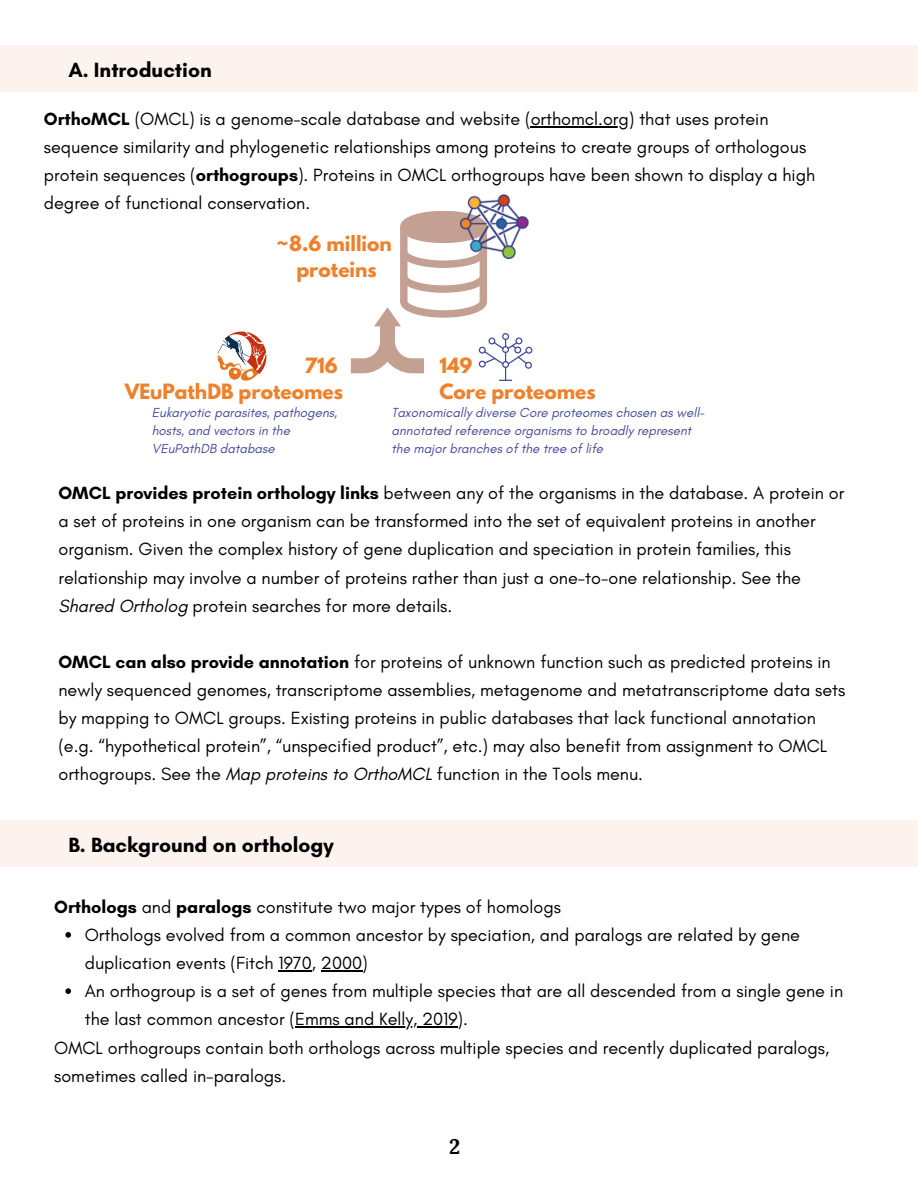
<style>
.page{position:relative;width:918px;height:1188px;background:#fff}
.page>*{position:absolute;margin:0;border:0;box-sizing:border-box;transform-origin:0 0}
.t1{font:700 21px "Glacial Indifference";color:#000}
.t2{font:700 21px "Lora";color:#000}
.t3{font:700 18.75px/26px "League Spartan";color:#ef812c;text-align:center}
.t4{font:18px/28.2px "Glacial Indifference";color:#000}
.t5{font:italic 13.35px/18px "Glacial Indifference";color:#424a99}
.s1{font-weight:700}
.s2{font-style:italic}
</style>
<div class="page">
<div style="left:0;top:45px;width:918px;height:47px;background:#fcf2ee"></div>
<hr style="left:531px;top:126px;width:98px;height:1px;background:#000">
<img style="left:467px;top:194px;width:47px;height:17px">
<img style="left:217px;top:331px;width:49px;height:49px">
<svg style="left:351px;top:211px;width:181px;height:170px"></svg>
<svg style="left:65px;top:932px;width:6px;height:6px"></svg>
<hr style="left:279px;top:970px;width:33px;height:1px;background:#000">
<hr style="left:321px;top:970px;width:41px;height:1px;background:#000">
<svg style="left:65px;top:988px;width:6px;height:6px"></svg>
<hr style="left:295px;top:1027px;width:163px;height:1px;background:#000">
<div style="left:0;top:820px;width:918px;height:47px;background:#fcf2ee"></div>
<p class="t1" style="left:68px;top:57px;width:145px">A. Introduction</p>
<h1 class="t4" style="left:44px;top:104px;width:726px"><span class="s1">OrthoMCL</span> (OMCL) is a genome-scale database and website (orthomcl.org) that uses protein</h1>
<h2 class="t4" style="left:44px;top:133px;width:773px">sequence similarity and phylogenetic relationships among proteins to create groups of orthologous protein sequences (<span class="s1">orthogroups</span>). Proteins in OMCL orthogroups have been shown to display a high degree of functional conservation.</h2>
<p class="t3" style="left:276px;top:233px;width:117px">~8.6 million proteins</p>
<p class="t3" style="left:125px;top:355px;width:220px;text-align:right">716<br>VEuPathDB proteomes</p>
<h1 class="t3" style="left:439px;top:355px;width:158px;text-align:left">149<br>Core proteomes</h1>
<h1 class="t5" style="left:152px;top:403px;width:187px">Eukaryotic parasites, pathogens, hosts, and vectors in the<br>VEuPathDB database</h1>
<p class="t4" style="left:58px;top:479px;width:787px"><span class="s1">OMCL provides protein orthology links</span> between any of the organisms in the database. A protein or a set of proteins in one organism can be transformed into the set of equivalent proteins in another organism. Given the complex history of gene duplication and speciation in protein families, this relationship may involve a number of proteins rather than just a one-to-one relationship. See the <span class="s2">Shared Ortholog</span> protein searches for more details.</p>
<p class="t4" style="left:58px;top:647px;width:788px"><span class="s1">OMCL can also provide annotation</span> for proteins of unknown function such as predicted proteins in newly sequenced genomes, transcriptome assemblies, metagenome and metatranscriptome data sets by mapping to OMCL groups. Existing proteins in public databases that lack functional annotation (e.g. “hypothetical protein”, “unspecified product”, etc.) may also benefit from assignment to OMCL orthogroups. See the <span class="s2">Map proteins to OrthoMCL</span> function in the Tools menu.</p>
<p class="t5" style="left:391px;top:403px;width:315px">Taxonomically diverse Core proteomes chosen as well&shy;annotated reference organisms to broadly represent the major branches of the tree of life</p>
<p class="t1" style="left:68px;top:832px;width:267px">B. Background on orthology</p>
<h2 class="t4" style="left:54px;top:893px;width:508px"><span class="s1">Orthologs</span> and <span class="s1">paralogs</span> constitute two major types of homologs</h2>
<h2 class="t4" style="left:85px;top:921px;width:717px">Orthologs evolved from a common ancestor by speciation, and paralogs are related by gene duplication events (Fitch 1970, 2000)</h2>
<h1 class="t4" style="left:85px;top:977px;width:760px">An orthogroup is a set of genes from multiple species that are all descended from a single gene in the last common ancestor (Emms and Kelly, 2019).</h1>
<h2 class="t4" style="left:54px;top:1033px;width:777px">OMCL orthogroups contain both orthologs across multiple species and recently duplicated paralogs, sometimes called in-paralogs.</h2>
<h2 class="t2" style="left:449px;top:1133px;width:13px">2</h2>
</div>
